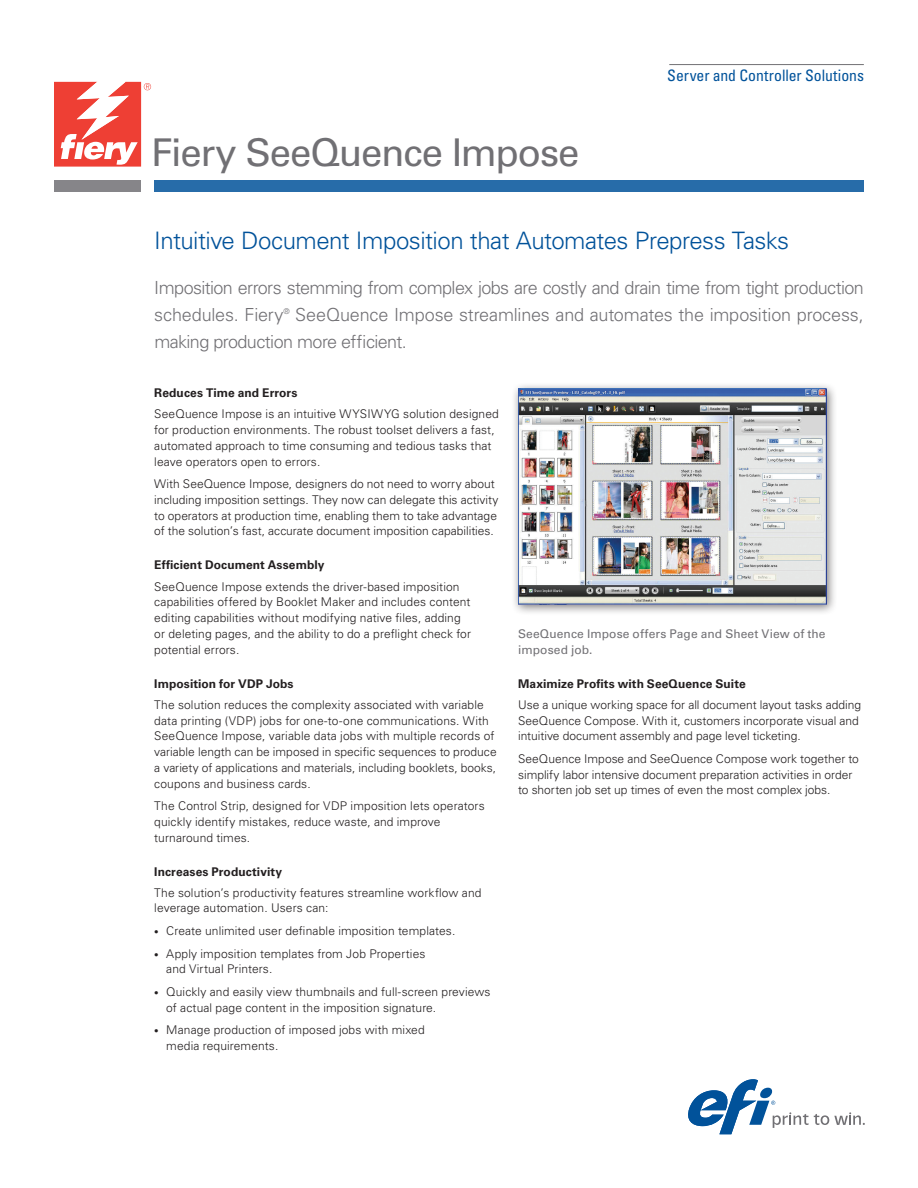
<style>
.page{position:relative;width:918px;height:1188px;background:#fff}
.page>*{position:absolute;margin:0;border:0;box-sizing:border-box;transform-origin:0 0}
.t1{font:38.25px "Univers LT Std";letter-spacing:-.03em;color:#717074}
.t2{font:300 24px "Univers LT Std";letter-spacing:-.02em;color:#01529a}
.t3{font:300 18px/27px "Univers LT Std";letter-spacing:-.03em;color:#717074}
.t4{font:300 18px/27px "Univers LT Std";letter-spacing:-.01em;color:#717074}
.t5{font:condensed 15.75px "Univers LT Std";letter-spacing:-.005em;color:#01529a}
.t6{font:300 12px/15.8px "Univers LT Std";letter-spacing:.005em;color:#231f20}
.t7{font:700 12px "Univers LT Std";letter-spacing:.005em;color:#231f20}
.t8{font:12px/15.8px "Univers LT Std";letter-spacing:.01em;color:#717074}
.t9{font:300 7.8px "Univers LT Std";color:#717074}
.s1{font-size:9px}
</style>
<div class="page">
<div style="left:154px;top:180px;width:710px;height:12px;background:#276ca9"></div>
<hr style="left:669px;top:64px;width:195px;height:1px;background:#717074">
<div style="left:54px;top:180px;width:87px;height:12px;background:#868589"></div>
<svg style="left:821px;top:1115px;width:8px;height:10px"></svg>
<div style="left:822px;top:1117px;width:6px;height:7px;background:#fff;border-radius:50%"></div>
<svg style="left:834px;top:1112px;width:31px;height:13px"></svg>
<svg style="left:688px;top:1079px;width:131px;height:55px"></svg>
<svg style="left:54px;top:82px;width:97px;height:85px"></svg>
<div style="left:510px;top:381px;width:327px;height:235px;background:#231f20;opacity:.6"></div>
<img style="left:518px;top:388px;width:309px;height:216px">
<h1 class="t1" style="left:151px;top:130px;width:430px">Fiery SeeQuence Impose</h1>
<h3 class="t5" style="left:667px;top:66px;width:198px">Server and Controller Solutions</h3>
<h2 class="t2" style="left:154px;top:226px;width:636px">Intuitive Document Imposition that Automates Prepress Tasks</h2>
<h3 class="t3" style="left:154px;top:274px;width:711px">Imposition errors stemming from complex jobs are costly and drain time from tight production schedules. Fiery</h3>
<p class="t9" style="left:283px;top:306px;width:8px">®</p>
<h3 class="t4" style="left:154px;top:301px;width:711px;text-indent:141px">SeeQuence Impose streamlines and automates the imposition process, making production more efficient.</h3>
<p class="t7" style="left:154px;top:386px;width:145px">Reduces Time and Errors</p>
<p class="t6" style="left:154px;top:406px;width:346px">SeeQuence Impose is an intuitive WYSIWYG solution designed for production environments. The robust toolset delivers a fast, automated approach to time consuming and tedious tasks that leave operators open to errors.</p>
<p class="t6" style="left:154px;top:476px;width:346px">With SeeQuence Impose, designers do not need to worry about including imposition settings. They now can delegate this activity to operators at production time, enabling them to take advantage of the solution’s fast, accurate document imposition capabilities.</p>
<p class="t7" style="left:154px;top:558px;width:172px">Efficient Document Assembly</p>
<p class="t6" style="left:154px;top:579px;width:318px">SeeQuence Impose extends the driver-based imposition capabilities offered by Booklet Maker and includes content editing capabilities without modifying native files, adding or deleting pages, and the ability to do a preflight check for potential errors.</p>
<p class="t7" style="left:154px;top:676px;width:141px">Imposition for VDP Jobs</p>
<p class="t6" style="left:154px;top:697px;width:344px">The solution reduces the complexity associated with variable data printing (VDP) jobs for one-to-one communications. With SeeQuence Impose, variable data jobs with multiple records of variable length can be imposed in specific sequences to produce a variety of applications and materials, including booklets, books, coupons and business cards.</p>
<p class="t6" style="left:154px;top:798px;width:332px">The Control Strip, designed for VDP imposition lets operators quickly identify mistakes, reduce waste, and improve turnaround times.</p>
<p class="t7" style="left:154px;top:864px;width:129px">Increases Productivity</p>
<p class="t6" style="left:154px;top:885px;width:329px">The solution’s productivity features streamline workflow and leverage automation. Users can:</p>
<p class="t6" style="left:154px;top:923px;width:303px"><span class="s1">•</span> Create unlimited user definable imposition templates.</p>
<p class="t6" style="left:166px;top:945px;width:261px;text-indent:-12px"><span class="s1">•</span> Apply imposition templates from Job Properties and Virtual Printers.</p>
<p class="t6" style="left:166px;top:984px;width:326px;text-indent:-12px"><span class="s1">•</span> Quickly and easily view thumbnails and full-screen previews of actual page content in the imposition signature.</p>
<p class="t6" style="left:166px;top:1022px;width:260px;text-indent:-12px"><span class="s1">•</span> Manage production of imposed jobs with mixed media requirements.</p>
<p class="t8" style="left:518px;top:626px;width:309px">SeeQuence Impose offers Page and Sheet View of the imposed job.</p>
<p class="t7" style="left:518px;top:676px;width:229px">Maximize Profits with SeeQuence Suite</p>
<p class="t6" style="left:518px;top:697px;width:344px">Use a unique working space for all document layout tasks adding<br>SeeQuence Compose. With it, customers incorporate visual and intuitive document assembly and page level ticketing.</p>
<p class="t6" style="left:518px;top:751px;width:342px">SeeQuence Impose and SeeQuence Compose work together to simplify labor intensive document preparation activities in order to shorten job set up times of even the most complex jobs.</p>
</div>
